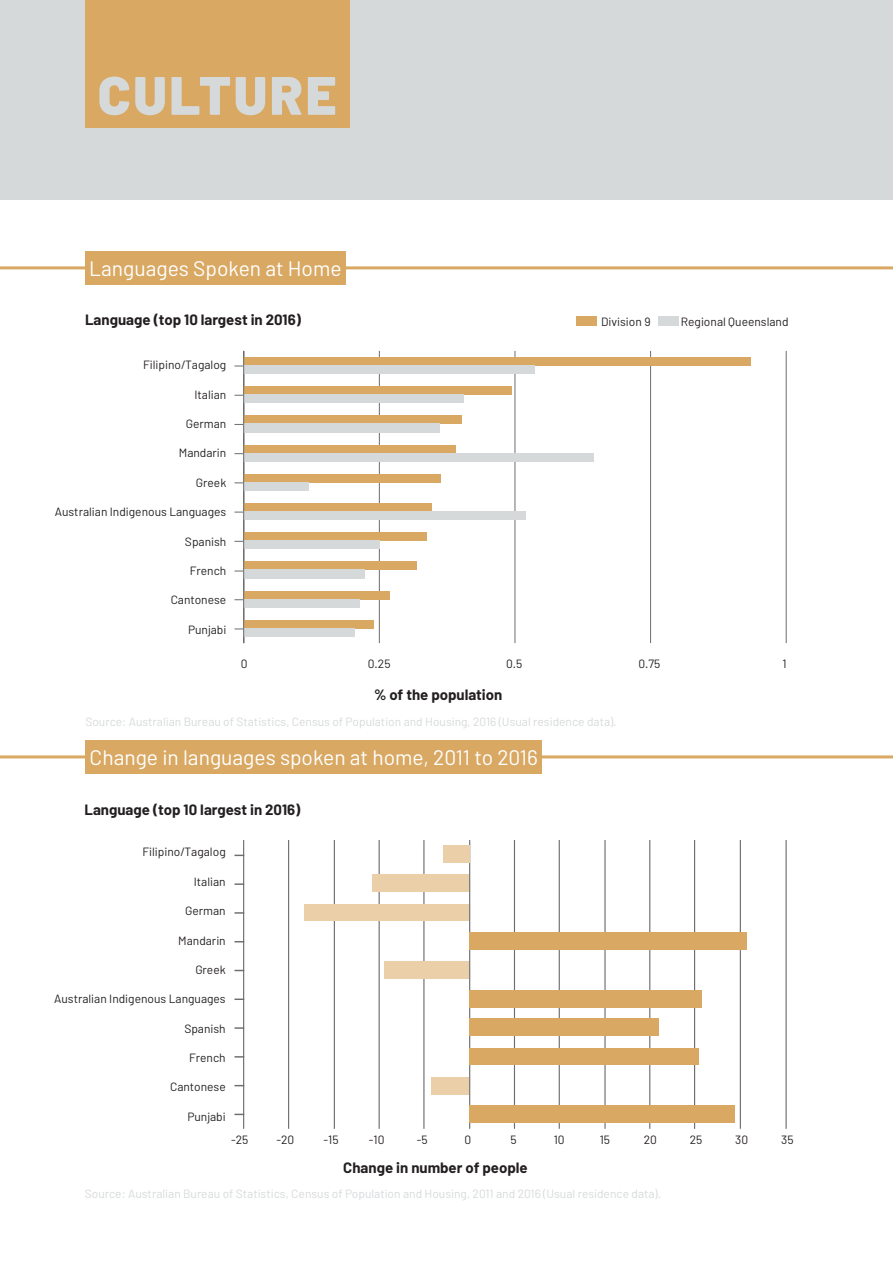
<style>
.page{position:relative;width:893px;height:1263px;background:#fff}
.page>*{position:absolute;margin:0;border:0;box-sizing:border-box;transform-origin:0 0}
.Section_Heading{font:900 54px "Barlow";letter-spacing:.05em;color:#d6d9da}
.Yellow_Sub{font:21px "Barlow";color:#fff}
.Axis_Headings{font:700 15px "Barlow";color:#231f20}
.t1{font:12px "Barlow";color:#231f20}
.t2{font:12px "Barlow";color:#d6d9da}
</style>
<div class="page">
<div style="left:85px;top:251px;width:261px;height:34px;background:#d9a863"></div>
<hr style="left:0;top:266px;width:893px;height:3px;background:#d9a863">
<div style="left:0;top:0;width:893px;height:200px;background:#d6d9da"></div>
<div style="left:85px;top:0;width:264px;height:128px;background:#d9a863"></div>
<div style="left:85px;top:740px;width:457px;height:34px;background:#d9a863"></div>
<hr style="left:0;top:755px;width:893px;height:3px;background:#d9a863">
<hr style="left:786px;top:351px;width:1px;height:292px;background:#6c6d70">
<hr style="left:379px;top:351px;width:1px;height:292px;background:#6c6d70">
<hr style="left:514px;top:351px;width:1px;height:292px;background:#6c6d70">
<hr style="left:650px;top:351px;width:1px;height:292px;background:#6c6d70">
<svg style="left:234px;top:883px;width:9px;height:2px"></svg>
<svg style="left:234px;top:912px;width:9px;height:2px"></svg>
<svg style="left:234px;top:998px;width:9px;height:2px"></svg>
<svg style="left:234px;top:1027px;width:9px;height:2px"></svg>
<div style="left:243px;top:357px;width:508px;height:8px;background:#d9a863"></div>
<div style="left:243px;top:386px;width:268px;height:8px;background:#d9a863"></div>
<div style="left:243px;top:415px;width:219px;height:8px;background:#d9a863"></div>
<div style="left:243px;top:445px;width:213px;height:8px;background:#d9a863"></div>
<div style="left:243px;top:474px;width:198px;height:8px;background:#d9a863"></div>
<div style="left:243px;top:503px;width:189px;height:8px;background:#d9a863"></div>
<div style="left:243px;top:532px;width:184px;height:8px;background:#d9a863"></div>
<div style="left:243px;top:561px;width:173px;height:9px;background:#d9a863"></div>
<div style="left:243px;top:591px;width:146px;height:9px;background:#d9a863"></div>
<div style="left:243px;top:620px;width:131px;height:9px;background:#d9a863"></div>
<div style="left:243px;top:365px;width:291px;height:9px;background:#d6d9da"></div>
<div style="left:243px;top:394px;width:221px;height:9px;background:#d6d9da"></div>
<div style="left:243px;top:423px;width:197px;height:10px;background:#d6d9da"></div>
<div style="left:243px;top:453px;width:350px;height:9px;background:#d6d9da"></div>
<div style="left:243px;top:482px;width:66px;height:9px;background:#d6d9da"></div>
<div style="left:243px;top:511px;width:283px;height:9px;background:#d6d9da"></div>
<div style="left:243px;top:540px;width:137px;height:9px;background:#d6d9da"></div>
<div style="left:243px;top:570px;width:122px;height:9px;background:#d6d9da"></div>
<div style="left:243px;top:600px;width:116px;height:8px;background:#d6d9da"></div>
<div style="left:243px;top:629px;width:111px;height:8px;background:#d6d9da"></div>
<hr style="left:243px;top:351px;width:1px;height:292px;background:#6c6d70">
<div style="left:576px;top:316px;width:20px;height:10px;background:#d9a863"></div>
<div style="left:658px;top:316px;width:20px;height:10px;background:#d6d9da"></div>
<hr style="left:243px;top:840px;width:1px;height:289px;background:#6c6d70">
<hr style="left:288px;top:840px;width:1px;height:289px;background:#6c6d70">
<hr style="left:334px;top:840px;width:1px;height:289px;background:#6c6d70">
<hr style="left:379px;top:840px;width:1px;height:289px;background:#6c6d70">
<hr style="left:423px;top:840px;width:1px;height:289px;background:#6c6d70">
<hr style="left:469px;top:840px;width:1px;height:289px;background:#6c6d70">
<hr style="left:514px;top:840px;width:1px;height:289px;background:#6c6d70">
<hr style="left:559px;top:840px;width:1px;height:289px;background:#6c6d70">
<hr style="left:604px;top:840px;width:2px;height:289px;background:#6c6d70">
<hr style="left:649px;top:840px;width:1px;height:289px;background:#6c6d70">
<hr style="left:694px;top:840px;width:1px;height:289px;background:#6c6d70">
<hr style="left:740px;top:840px;width:1px;height:289px;background:#6c6d70">
<hr style="left:785px;top:840px;width:2px;height:289px;background:#6c6d70">
<div style="left:443px;top:845px;width:26px;height:18px;background:#eacfa9"></div>
<div style="left:373px;top:874px;width:96px;height:18px;background:#eacfa9"></div>
<div style="left:305px;top:904px;width:164px;height:16px;background:#eacfa9"></div>
<div style="left:469px;top:932px;width:278px;height:18px;background:#d9a863"></div>
<div style="left:384px;top:961px;width:85px;height:18px;background:#eacfa9"></div>
<div style="left:469px;top:990px;width:233px;height:17px;background:#d9a863"></div>
<div style="left:469px;top:1019px;width:190px;height:17px;background:#d9a863"></div>
<div style="left:469px;top:1048px;width:230px;height:17px;background:#d9a863"></div>
<div style="left:431px;top:1077px;width:38px;height:17px;background:#eacfa9"></div>
<div style="left:469px;top:1106px;width:266px;height:17px;background:#d9a863"></div>
<p class="Section_Heading" style="left:98px;top:62px;width:240px">CULTURE</p>
<p class="Yellow_Sub" style="left:89px;top:256px;width:254px">Languages Spoken at Home</p>
<p class="Axis_Headings" style="left:85px;top:310px;width:217px">Language (top 10 largest in 2016)</p>
<p class="t1" style="left:143px;top:358px;width:85px">Filipino/Tagalog</p>
<p class="t1" style="left:194px;top:387px;width:33px">Italian</p>
<p class="t1" style="left:186px;top:416px;width:42px">German</p>
<p class="t1" style="left:179px;top:446px;width:49px">Mandarin</p>
<p class="t1" style="left:196px;top:475px;width:32px">Greek</p>
<p class="t1" style="left:55px;top:504px;width:173px">Australian Indigenous Languages</p>
<p class="t1" style="left:185px;top:534px;width:43px">Spanish</p>
<p class="t1" style="left:190px;top:563px;width:38px">French</p>
<p class="t1" style="left:171px;top:593px;width:57px">Cantonese</p>
<p class="t1" style="left:188px;top:622px;width:40px">Punjabi</p>
<p class="t1" style="left:601px;top:314px;width:51px">Division 9</p>
<p class="t1" style="left:681px;top:314px;width:109px">Regional Queensland</p>
<p class="t1" style="left:241px;top:656px;width:8px">0</p>
<p class="t1" style="left:368px;top:656px;width:24px">0.25</p>
<p class="t1" style="left:506px;top:656px;width:18px">0.5</p>
<p class="t1" style="left:638px;top:656px;width:23px">0.75</p>
<p class="t1" style="left:782px;top:656px;width:6px">1</p>
<p class="Axis_Headings" style="left:374px;top:685px;width:130px">% of the population</p>
<p class="t2" style="left:85px;top:715px;width:533px">Source: Australian Bureau of Statistics, Census of Population and Housing, 2016 (Usual residence data).</p>
<p class="Yellow_Sub" style="left:90px;top:745px;width:450px">Change in languages spoken at home, 2011 to 2016</p>
<p class="Axis_Headings" style="left:84px;top:800px;width:217px">Language (top 10 largest in 2016)</p>
<p class="t1" style="left:142px;top:845px;width:85px">Filipino/Tagalog</p>
<p class="t1" style="left:194px;top:874px;width:33px">Italian</p>
<p class="t1" style="left:185px;top:903px;width:42px">German</p>
<p class="t1" style="left:178px;top:933px;width:49px">Mandarin</p>
<p class="t1" style="left:195px;top:962px;width:32px">Greek</p>
<p class="t1" style="left:54px;top:991px;width:173px">Australian Indigenous Languages</p>
<p class="t1" style="left:184px;top:1021px;width:43px">Spanish</p>
<p class="t1" style="left:189px;top:1050px;width:38px">French</p>
<p class="t1" style="left:170px;top:1080px;width:57px">Cantonese</p>
<p class="t1" style="left:187px;top:1109px;width:40px">Punjabi</p>
<p class="t1" style="left:231px;top:1132px;width:19px">-25</p>
<p class="t1" style="left:276px;top:1132px;width:19px">-20</p>
<p class="t1" style="left:323px;top:1132px;width:17px">-15</p>
<p class="t1" style="left:369px;top:1132px;width:17px">-10</p>
<p class="t1" style="left:417px;top:1132px;width:12px">-5</p>
<p class="t1" style="left:465px;top:1132px;width:8px">0</p>
<p class="t1" style="left:510px;top:1132px;width:8px">5</p>
<p class="t1" style="left:554px;top:1132px;width:12px">10</p>
<p class="t1" style="left:600px;top:1132px;width:12px">15</p>
<p class="t1" style="left:644px;top:1132px;width:15px">20</p>
<p class="t1" style="left:690px;top:1132px;width:14px">25</p>
<p class="t1" style="left:735px;top:1132px;width:14px">30</p>
<p class="t1" style="left:781px;top:1132px;width:14px">35</p>
<p class="Axis_Headings" style="left:343px;top:1158px;width:186px">Change in number of people</p>
<p class="t2" style="left:85px;top:1186px;width:578px">Source: Australian Bureau of Statistics, Census of Population and Housing, 2011 and 2016 (Usual residence data).</p>
</div>
